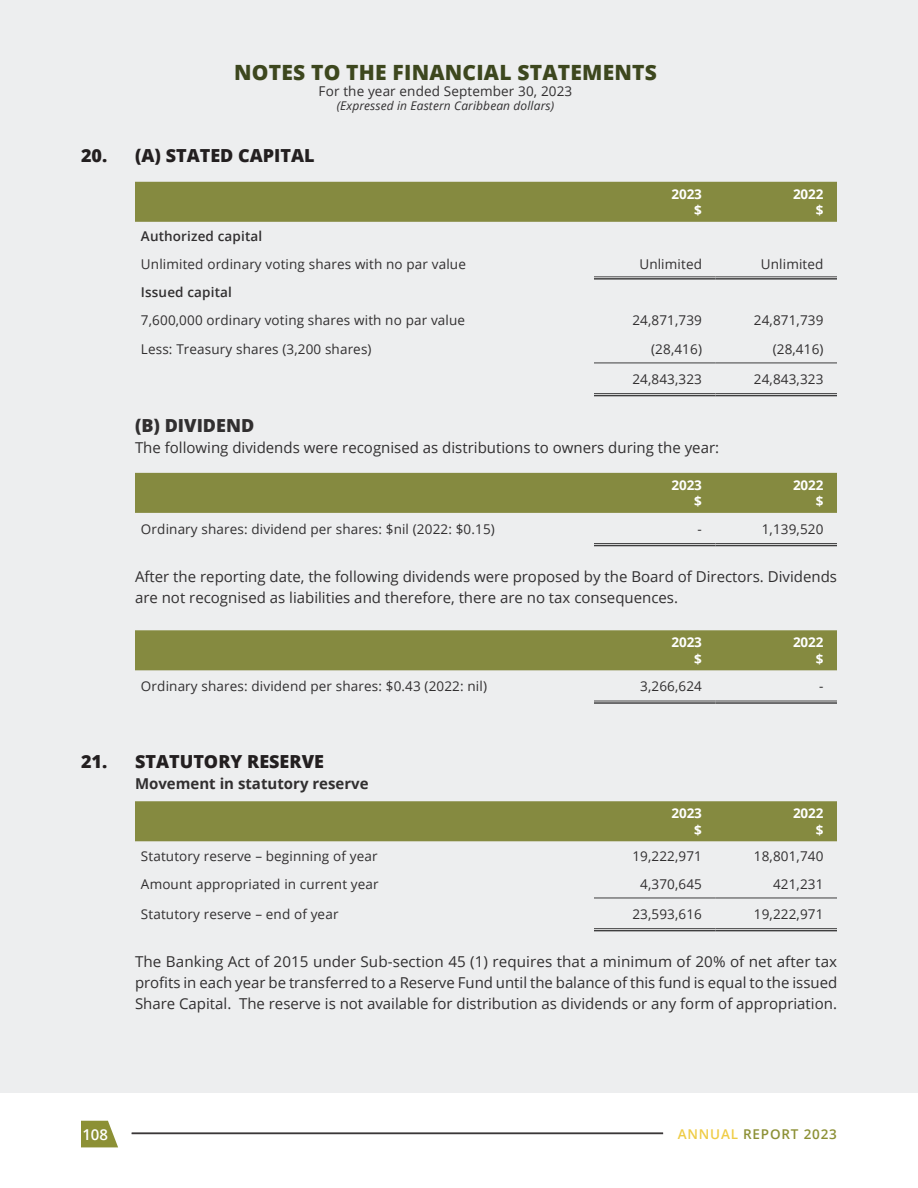
<style>
.page{position:relative;width:918px;height:1188px;background:#fff}
.page>*{position:absolute;margin:0;border:0;box-sizing:border-box;transform-origin:0 0}
.t1{font:800 21px "Open Sans";letter-spacing:.01em;color:#3d471e}
.t2{font:800 18px "Open Sans";color:#231f20}
.t3{font:800 18px "Open Sans";color:#312f30}
.t4{font:15px/21px "Open Sans";color:#312f30}
.t5{font:700 15px "Open Sans";color:#312f30}
.t6{font:600 15px "Open Sans";color:#fff}
.t7{font:13.5px "Open Sans";letter-spacing:.01em;color:#312f30}
.t8{font:700 13.5px/16.2px "Open Sans";letter-spacing:-.01em;color:#fff;text-align:right}
.t9{font:600 13.5px "Open Sans";letter-spacing:.01em;color:#312f30}
.t10{font:600 13.5px "Open Sans";letter-spacing:.06em;color:#8c9035}
.t11{font:italic 12px "Open Sans";letter-spacing:.01em;color:#312f30}
.s1{color:#efcc46}
</style>
<div class="page">
<svg style="left:81px;top:1121px;width:37px;height:26px"></svg>
<hr style="left:132px;top:1133px;width:531px;height:1px;background:#231f20">
<div style="left:0;top:0;width:918px;height:1094px;background:#edeeef"></div>
<div style="left:135px;top:182px;width:702px;height:40px;background:#858a40"></div>
<hr style="left:594px;top:393px;width:122px;height:3px;background:#fff">
<hr style="left:716px;top:393px;width:121px;height:3px;background:#fff">
<hr style="left:594px;top:277px;width:122px;height:1px;background:#3e3e3f">
<hr style="left:594px;top:278px;width:122px;height:2px;background:#3e3e3f">
<hr style="left:716px;top:277px;width:121px;height:1px;background:#3e3e3f">
<hr style="left:716px;top:278px;width:121px;height:2px;background:#3e3e3f">
<hr style="left:594px;top:363px;width:122px;height:1px;background:#3e3e3f">
<hr style="left:716px;top:363px;width:121px;height:1px;background:#3e3e3f">
<hr style="left:594px;top:393px;width:122px;height:1px;background:#3e3e3f">
<hr style="left:594px;top:395px;width:122px;height:1px;background:#3e3e3f">
<hr style="left:716px;top:393px;width:121px;height:1px;background:#3e3e3f">
<hr style="left:716px;top:395px;width:121px;height:1px;background:#3e3e3f">
<div style="left:135px;top:473px;width:702px;height:40px;background:#858a40"></div>
<hr style="left:594px;top:543px;width:122px;height:3px;background:#fff">
<hr style="left:716px;top:543px;width:121px;height:3px;background:#fff">
<hr style="left:594px;top:543px;width:122px;height:1px;background:#3e3e3f">
<hr style="left:594px;top:545px;width:122px;height:1px;background:#3e3e3f">
<hr style="left:716px;top:543px;width:121px;height:1px;background:#3e3e3f">
<hr style="left:716px;top:545px;width:121px;height:1px;background:#3e3e3f">
<div style="left:135px;top:630px;width:702px;height:40px;background:#858a40"></div>
<hr style="left:594px;top:701px;width:122px;height:1px;background:#3e3e3f">
<hr style="left:594px;top:702px;width:122px;height:2px;background:#3e3e3f">
<hr style="left:716px;top:701px;width:121px;height:1px;background:#3e3e3f">
<hr style="left:716px;top:702px;width:121px;height:2px;background:#3e3e3f">
<div style="left:135px;top:801px;width:702px;height:40px;background:#858a40"></div>
<hr style="left:594px;top:928px;width:122px;height:3px;background:#fff">
<hr style="left:716px;top:928px;width:121px;height:3px;background:#fff">
<hr style="left:594px;top:898px;width:122px;height:1px;background:#3e3e3f">
<hr style="left:716px;top:898px;width:121px;height:1px;background:#3e3e3f">
<hr style="left:594px;top:928px;width:122px;height:1px;background:#3e3e3f">
<hr style="left:594px;top:930px;width:122px;height:1px;background:#3e3e3f">
<hr style="left:716px;top:928px;width:121px;height:1px;background:#3e3e3f">
<hr style="left:716px;top:930px;width:121px;height:1px;background:#3e3e3f">
<h1 class="t1" style="left:234px;top:56px;width:424px">NOTES TO THE FINANCIAL STATEMENTS</h1>
<p class="t7" style="left:319px;top:82px;width:255px">For the year ended September 30, 2023</p>
<p class="t11" style="left:337px;top:98px;width:219px">(Expressed in Eastern Caribbean dollars)</p>
<h2 class="t2" style="left:81px;top:142px;width:235px">20. (A) STATED CAPITAL</h2>
<p class="t8" style="left:672px;top:186px;width:32px">2023 $</p>
<p class="t8" style="left:793px;top:186px;width:32px">2022 $</p>
<p class="t9" style="left:141px;top:227px;width:123px">Authorized capital</p>
<p class="t7" style="left:141px;top:255px;width:326px">Unlimited ordinary voting shares with no par value</p>
<p class="t7" style="left:639px;top:255px;width:64px">Unlimited</p>
<p class="t7" style="left:761px;top:255px;width:64px">Unlimited</p>
<p class="t9" style="left:141px;top:283px;width:92px">Issued capital</p>
<p class="t7" style="left:141px;top:311px;width:326px">7,600,000 ordinary voting shares with no par value</p>
<p class="t7" style="left:632px;top:311px;width:71px">24,871,739</p>
<p class="t7" style="left:754px;top:311px;width:71px">24,871,739</p>
<p class="t7" style="left:141px;top:339px;width:232px">Less: Treasury shares (3,200 shares)</p>
<p class="t7" style="left:651px;top:339px;width:52px">(28,416)</p>
<p class="t7" style="left:773px;top:339px;width:52px">(28,416)</p>
<p class="t7" style="left:632px;top:370px;width:71px">24,843,323</p>
<p class="t7" style="left:754px;top:370px;width:71px">24,843,323</p>
<h2 class="t3" style="left:135px;top:412px;width:121px">(B) DIVIDEND</h2>
<p class="t4" style="left:135px;top:437px;width:586px">The following dividends were recognised as distributions to owners during the year:</p>
<p class="t8" style="left:672px;top:477px;width:32px">2023 $</p>
<p class="t8" style="left:793px;top:477px;width:32px">2022 $</p>
<p class="t7" style="left:141px;top:520px;width:355px">Ordinary shares: dividend per shares: $nil (2022: $0.15)</p>
<p class="t7" style="left:698px;top:520px;width:6px">-</p>
<p class="t7" style="left:762px;top:520px;width:63px">1,139,520</p>
<p class="t4" style="left:135px;top:566px;width:704px">After the reporting date, the following dividends were proposed by the Board of Directors. Dividends are not recognised as liabilities and therefore, there are no tax consequences.</p>
<p class="t8" style="left:672px;top:634px;width:32px">2023 $</p>
<p class="t8" style="left:793px;top:634px;width:32px">2022 $</p>
<p class="t7" style="left:141px;top:677px;width:348px">Ordinary shares: dividend per shares: $0.43 (2022: nil)</p>
<p class="t7" style="left:640px;top:677px;width:63px">3,266,624</p>
<p class="t7" style="left:819px;top:677px;width:6px">-</p>
<h2 class="t2" style="left:81px;top:747px;width:245px">21. STATUTORY RESERVE</h2>
<p class="t5" style="left:135px;top:772px;width:235px">Movement in statutory reserve</p>
<p class="t8" style="left:672px;top:805px;width:32px">2023 $</p>
<p class="t8" style="left:793px;top:805px;width:32px">2022 $</p>
<p class="t7" style="left:141px;top:846px;width:238px">Statutory reserve – beginning of year</p>
<p class="t7" style="left:632px;top:846px;width:71px">19,222,971</p>
<p class="t7" style="left:754px;top:846px;width:71px">18,801,740</p>
<p class="t7" style="left:141px;top:875px;width:239px">Amount appropriated in current year</p>
<p class="t7" style="left:640px;top:875px;width:63px">4,370,645</p>
<p class="t7" style="left:773px;top:875px;width:52px">421,231</p>
<p class="t7" style="left:141px;top:905px;width:199px">Statutory reserve – end of year</p>
<p class="t7" style="left:632px;top:905px;width:71px">23,593,616</p>
<p class="t7" style="left:754px;top:905px;width:71px">19,222,971</p>
<p class="t4" style="left:135px;top:951px;width:704px;text-align:justify">The Banking Act of 2015 under Sub-section 45 (1) requires that a minimum of 20% of net after tax profits in each year be transferred to a Reserve Fund until the balance of this fund is equal to the issued Share Capital. The reserve is not available for distribution as dividends or any form of appropriation.</p>
<p class="t6" style="left:82px;top:1124px;width:27px">108</p>
<p class="t10" style="left:678px;top:1125px;width:161px"><span class="s1">ANNUAL</span> REPORT 2023</p>
</div>
